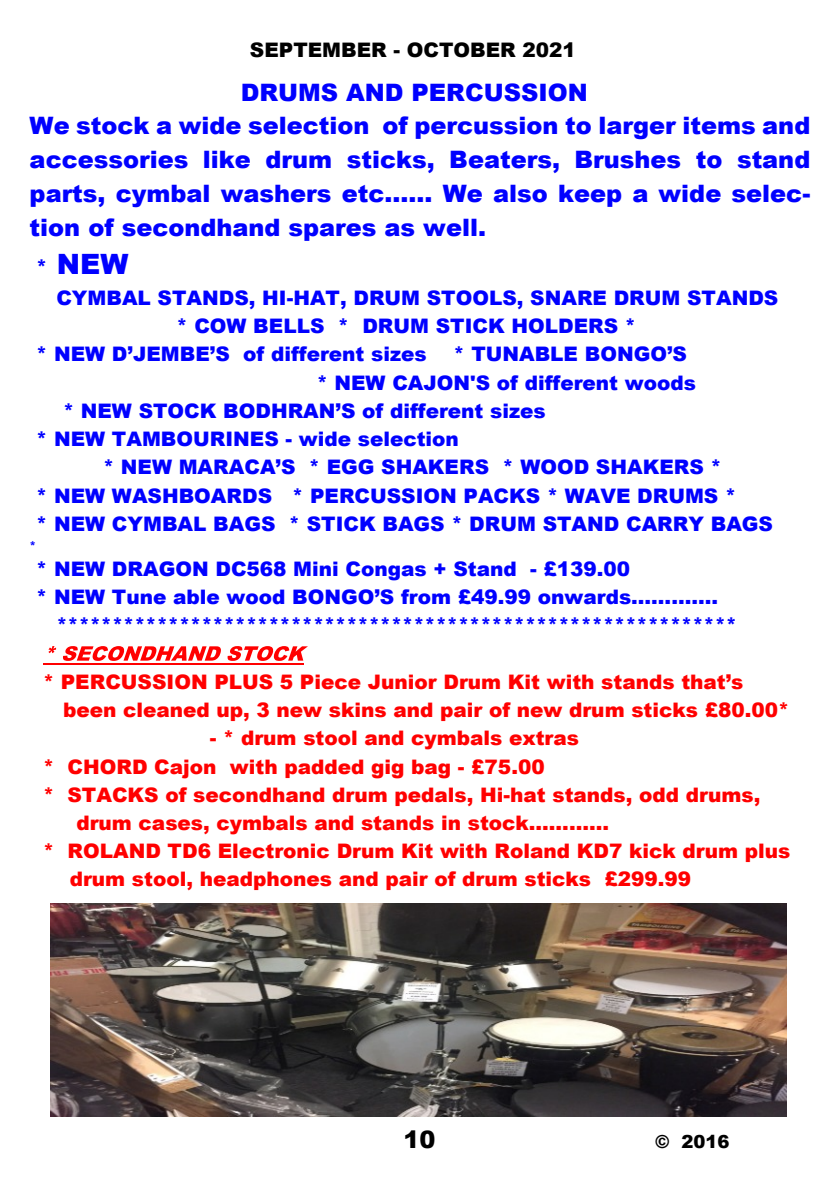
<style>
.page{position:relative;width:840px;height:1191px;background:#fff}
.page>*{position:absolute;margin:0;border:0;box-sizing:border-box;transform-origin:0 0}
.t1{font:900 28px "Arial";color:#00f}
.t2{font:900 24px/33.8px "Arial";color:#00f}
.t3{font:900 24px "Arial";color:#000}
.t4{font:900 20px "Arial";color:#00f}
.t5{font:900 20px/28.2px "Arial";color:#f00}
.t6{font:900 20px "Arial";color:#000}
.t7{font:900 18px "Arial";color:#000}
.t8{font:900 12px "Arial";color:#00f}
.s1{font-size:20px}
</style>
<div class="page">
<svg style="left:48px;top:646px;width:8px;height:7px"></svg>
<svg style="left:63px;top:646px;width:158px;height:15px"></svg>
<svg style="left:227px;top:646px;width:81px;height:15px"></svg>
<hr style="left:43px;top:663px;width:260px;height:1px;background:#f00">
<img style="left:51px;top:904px;width:734px;height:212px">
<p class="t6" style="left:250px;top:43px;width:327px">SEPTEMBER - OCTOBER 2021</p>
<p class="t2" style="left:30px;top:78px;width:781px;text-indent:211px">DRUMS AND PERCUSSION<br>We stock a wide selection of percussion to larger items and accessories like drum sticks, Beaters, Brushes to stand parts, cymbal washers etc…… We also keep a wide selec&shy;tion of secondhand spares as well.</p>
<h1 class="t1" style="left:36px;top:254px;width:94px"><span class="s1">*</span> NEW</h1>
<p class="t4" style="left:56px;top:291px;width:723px">CYMBAL STANDS, HI-HAT, DRUM STOOLS, SNARE DRUM STANDS</p>
<p class="t4" style="left:176px;top:319px;width:461px">* COW BELLS * DRUM STICK HOLDERS *</p>
<p class="t4" style="left:36px;top:347px;width:392px">* NEW D’JEMBE’S of different sizes</p>
<p class="t4" style="left:453px;top:347px;width:235px">* TUNABLE BONGO’S</p>
<p class="t4" style="left:316px;top:375px;width:380px">* NEW CAJON'S of different woods</p>
<p class="t4" style="left:63px;top:403px;width:484px">* NEW STOCK BODHRAN’S of different sizes</p>
<p class="t4" style="left:36px;top:432px;width:424px">* NEW TAMBOURINES - wide selection</p>
<p class="t4" style="left:103px;top:460px;width:619px">* NEW MARACA’S * EGG SHAKERS * WOOD SHAKERS *</p>
<p class="t4" style="left:36px;top:488px;width:701px">* NEW WASHBOARDS * PERCUSSION PACKS * WAVE DRUMS *</p>
<p class="t4" style="left:36px;top:516px;width:737px">* NEW CYMBAL BAGS * STICK BAGS * DRUM STAND CARRY BAGS</p>
<p class="t8" style="left:30px;top:541px;width:8px">*</p>
<p class="t4" style="left:36px;top:561px;width:595px">* NEW DRAGON DC568 Mini Congas + Stand - £139.00</p>
<p class="t4" style="left:36px;top:590px;width:682px">* NEW Tune able wood BONGO’S from £49.99 onwards………….</p>
<p class="t4" style="left:56px;top:618px;width:681px">*************************************************************</p>
<p class="t5" style="left:63px;top:669px;width:727px;text-indent:-20px">* PERCUSSION PLUS 5 Piece Junior Drum Kit with stands that’s been cleaned up, 3 new skins and pair of new drum sticks £80.00*</p>
<p class="t5" style="left:210px;top:726px;width:370px">- * drum stool and cymbals extras</p>
<p class="t5" style="left:43px;top:754px;width:503px">* CHORD Cajon with padded gig bag - £75.00</p>
<p class="t5" style="left:43px;top:782px;width:718px">* STACKS of secondhand drum pedals, Hi-hat stands, odd drums,</p>
<p class="t5" style="left:76px;top:811px;width:534px">drum cases, cymbals and stands in stock…………</p>
<p class="t5" style="left:43px;top:839px;width:748px">* ROLAND TD6 Electronic Drum Kit with Roland KD7 kick drum plus</p>
<p class="t5" style="left:70px;top:867px;width:622px">drum stool, headphones and pair of drum sticks £299.99</p>
<p class="t3" style="left:403px;top:1130px;width:34px">10</p>
<p class="t7" style="left:654px;top:1135px;width:76px">© 2016</p>
</div>
